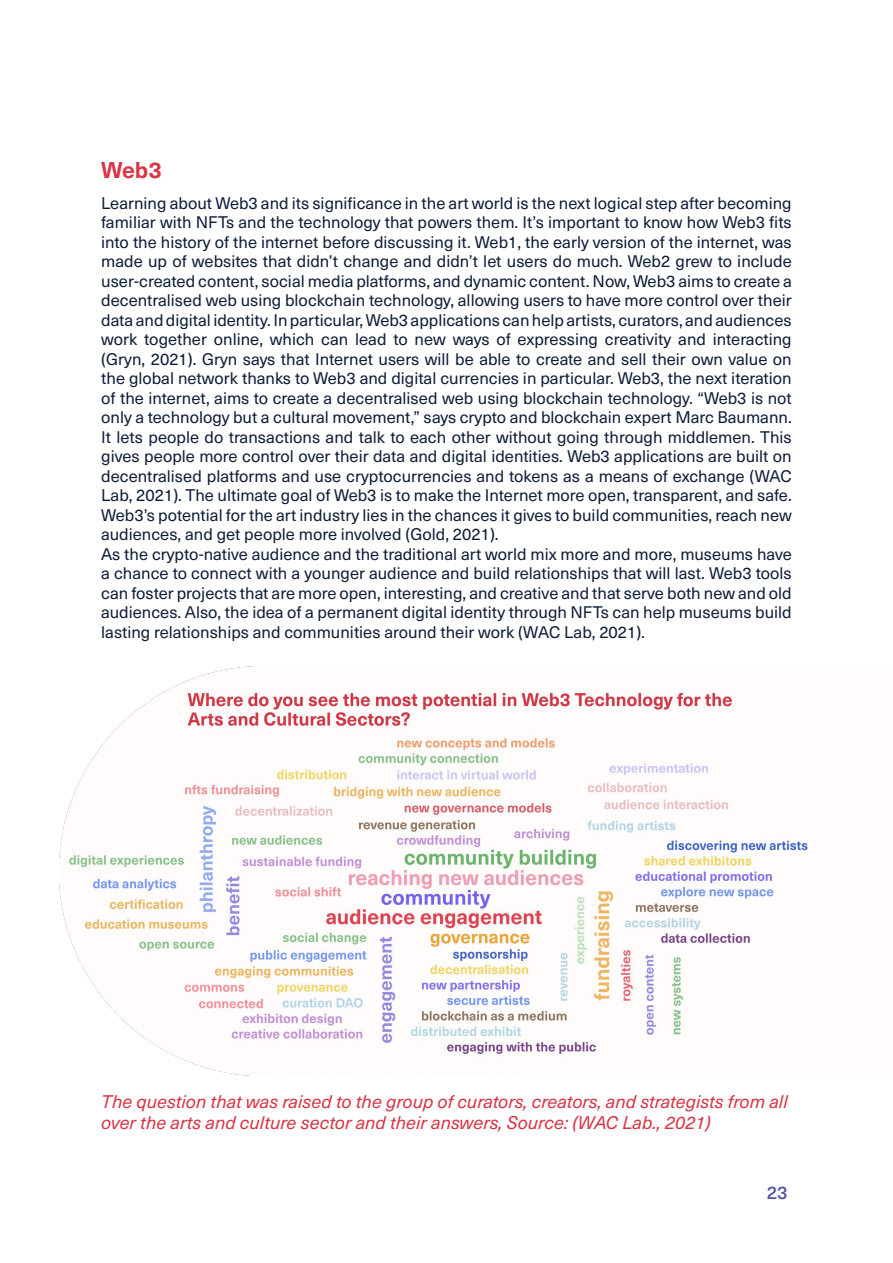
<style>
.page{position:relative;width:893px;height:1263px;background:#fff}
.page>*{position:absolute;margin:0;border:0;box-sizing:border-box;transform-origin:0 0}
.Paragraph_Style_1{font:700 22.5px "Neue Haas Unica";color:#d83545}
.Paragraph_Style_1-2{font:italic 18px/21.6px "Neue Haas Unica";color:#d83545}
.t1{font:500 18px "Neue Haas Unica";color:#5557a5}
.t2{font:16.5px/19.5px "Neue Haas Unica";color:#0d1c37;text-align:justify}
</style>
<div class="page">
<img style="left:59px;top:666px;width:749px;height:409px">
<p class="Paragraph_Style_1" style="left:101px;top:153px;width:62px">Web3</p>
<p class="t2" style="left:101px;top:192px;width:692px">Learning about Web3 and its significance in the art world is the next logical step after becoming familiar with NFTs and the technology that powers them. It’s important to know how Web3 fits into the history of the internet before discussing it. Web1, the early version of the internet, was made up of websites that didn’t change and didn’t let users do much. Web2 grew to include user-created content, social media platforms, and dynamic content. Now, Web3 aims to create a decentralised web using blockchain technology, allowing users to have more control over their data and digital identity. In particular, Web3 applications can help artists, curators, and audiences work together online, which can lead to new ways of expressing creativity and interacting (Gryn, 2021). Gryn says that Internet users will be able to create and sell their own value on the global network thanks to Web3 and digital currencies in particular. Web3, the next iteration of the internet, aims to create a decentralised web using blockchain technology. “Web3 is not only a technology but a cultural movement,” says crypto and blockchain expert Marc Baumann.<br>It lets people do transactions and talk to each other without going through middlemen. This gives people more control over their data and digital identities. Web3 applications are built on decentralised platforms and use cryptocurrencies and tokens as a means of exchange (WAC Lab, 2021). The ultimate goal of Web3 is to make the Internet more open, transparent, and safe.<br>Web3’s potential for the art industry lies in the chances it gives to build communities, reach new audiences, and get people more involved (Gold, 2021).</p>
<p class="t2" style="left:101px;top:543px;width:692px">As the crypto-native audience and the traditional art world mix more and more, museums have a chance to connect with a younger audience and build relationships that will last. Web3 tools can foster projects that are more open, interesting, and creative and that serve both new and old audiences. Also, the idea of a permanent digital identity through NFTs can help museums build lasting relationships and communities around their work (WAC Lab, 2021).</p>
<p class="Paragraph_Style_1-2" style="left:101px;top:1090px;width:688px">The question that was raised to the group of curators, creators, and strategists from all over the arts and culture sector and their answers, Source: (WAC Lab., 2021)</p>
<p class="t1" style="left:767px;top:1179px;width:22px">23</p>
</div>
